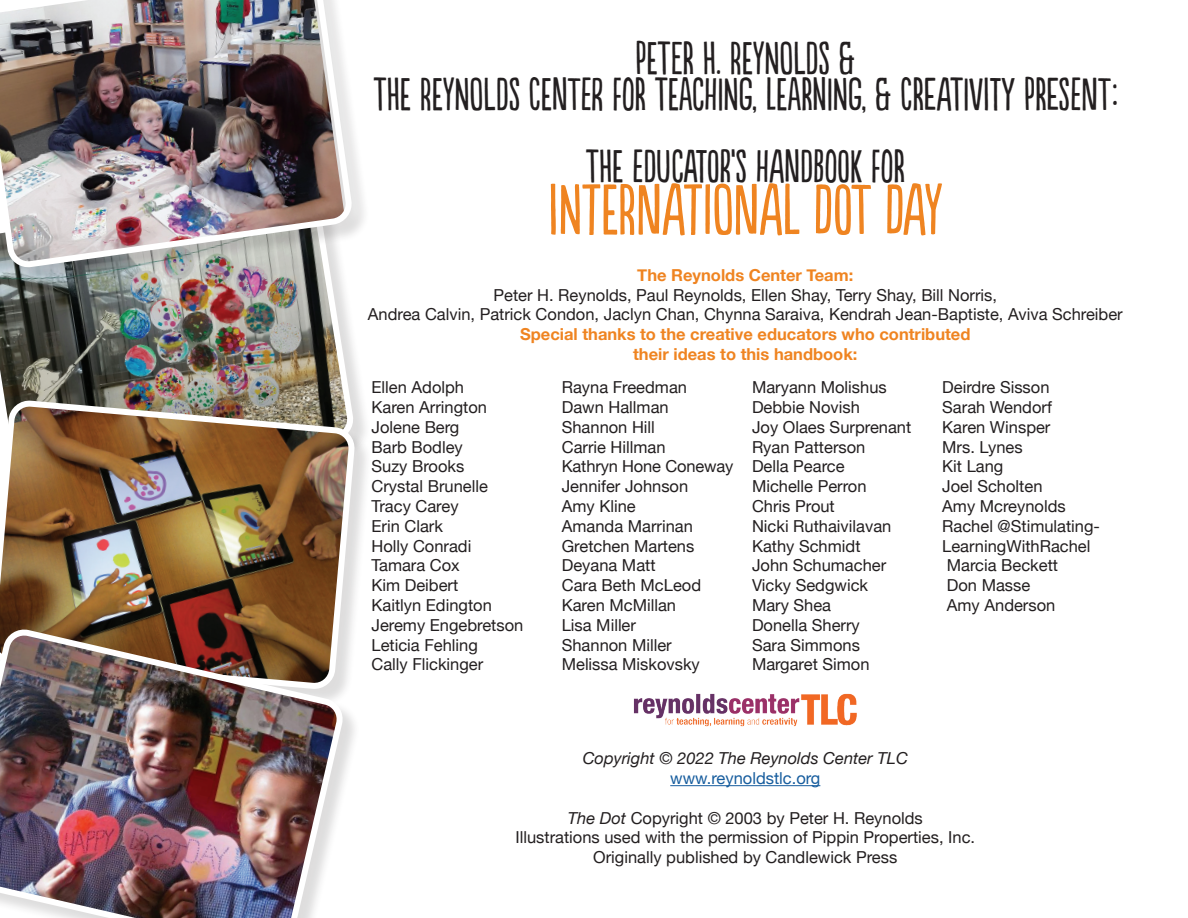
<style>
.page{position:relative;width:1188px;height:918px;background:#fff}
.page>*{position:absolute;margin:0;border:0;box-sizing:border-box;transform-origin:0 0}
.t1{font:67.5px "Populaire";color:#ef8421}
.t2{font:43.5px/36px "Populaire";color:#231f20;text-align:center}
.t3{font:16.5px/19.8px "Helvetica Neue";color:#231f20}
.t4{font:700 16.5px/19.8px "Helvetica Neue";color:#ef8421;text-align:center}
.t5{font:italic 16.5px "Helvetica Neue";color:#231f20}
.t6{font:16.5px "Helvetica Neue";color:#175d9e}
.s1{font-style:italic}
</style>
<div class="page">
<hr style="left:670px;top:785px;width:150px;height:1px;background:#175d9e">
<img style="left:633px;top:693px;width:224px;height:34px">
<img style="left:0;top:286px;width:352px;height:111px">
<div style="left:0;top:403px;width:373px;height:304px;background:#231f20;opacity:.15"></div>
<img style="left:0;top:397px;width:359px;height:235px">
<div style="left:0;top:0;width:370px;height:286px;background:#231f20;opacity:.15"></div>
<img style="left:0;top:0;width:350px;height:265px">
<div style="left:0;top:632px;width:361px;height:286px;background:#fff"></div>
<img style="left:0;top:626px;width:349px;height:292px">
<h2 class="t2" style="left:374px;top:43px;width:745px">PETER H. REYNOLDS &amp;<br>THE REYNOLDS CENTER FOR TEACHING, LEARNING, &amp; CREATIVITY PRESENT:</h2>
<h2 class="t2" style="left:586px;top:151px;width:321px">THE EDUCATOR’S HANDBOOK FOR</h2>
<h1 class="t1" style="left:548px;top:174px;width:396px">INTERNATIONAL DOT DAY</h1>
<p class="t4" style="left:637px;top:265px;width:218px">The Reynolds Center Team:</p>
<p class="t3" style="left:368px;top:286px;width:756px;text-align:center">Peter H. Reynolds, Paul Reynolds, Ellen Shay, Terry Shay, Bill Norris,<br>Andrea Calvin, Patrick Condon, Jaclyn Chan, Chynna Saraiva, Kendrah Jean-Baptiste, Aviva Schreiber</p>
<p class="t4" style="left:520px;top:325px;width:452px">Special thanks to the creative educators who contributed their ideas to this handbook:</p>
<p class="t3" style="left:372px;top:378px;width:153px">Ellen Adolph<br>Karen Arrington<br>Jolene Berg<br>Barb Bodley<br>Suzy Brooks<br>Crystal Brunelle<br>Tracy Carey<br>Erin Clark<br>Holly Conradi<br>Tamara Cox<br>Kim Deibert<br>Kaitlyn Edington<br>Jeremy Engebretson<br>Leticia Fehling<br>Cally Flickinger</p>
<p class="t3" style="left:562px;top:378px;width:173px">Rayna Freedman<br>Dawn Hallman<br>Shannon Hill<br>Carrie Hillman<br>Kathryn Hone Coneway<br>Jennifer Johnson<br>Amy Kline<br>Amanda Marrinan<br>Gretchen Martens<br>Deyana Matt<br>Cara Beth McLeod<br>Karen McMillan<br>Lisa Miller<br>Shannon Miller<br>Melissa Miskovsky</p>
<p class="t3" style="left:752px;top:378px;width:161px">Maryann Molishus<br>Debbie Novish<br>Joy Olaes Surprenant<br>Ryan Patterson<br>Della Pearce<br>Michelle Perron<br>Chris Prout<br>Nicki Ruthaivilavan<br>Kathy Schmidt<br>John Schumacher<br>Vicky Sedgwick<br>Mary Shea<br>Donella Sherry<br>Sara Simmons<br>Margaret Simon</p>
<p class="t3" style="left:942px;top:378px;width:159px">Deirdre Sisson<br>Sarah Wendorf<br>Karen Winsper<br>Mrs. Lynes<br>Kit Lang<br>Joel Scholten<br>Amy Mcreynolds<br>Rachel @Stimulating-<br>LearningWithRachel<br>Marcia Beckett<br>Don Masse<br>Amy Anderson</p>
<p class="t5" style="left:583px;top:746px;width:327px">Copyright © 2022 The Reynolds Center TLC</p>
<p class="t6" style="left:670px;top:766px;width:152px">www.reynoldstlc.org</p>
<p class="t3" style="left:516px;top:809px;width:461px;text-align:center"><span class="s1">The Dot</span> Copyright © 2003 by Peter H. Reynolds<br>Illustrations used with the permission of Pippin Properties, Inc.<br>Originally published by Candlewick Press</p>
</div>
